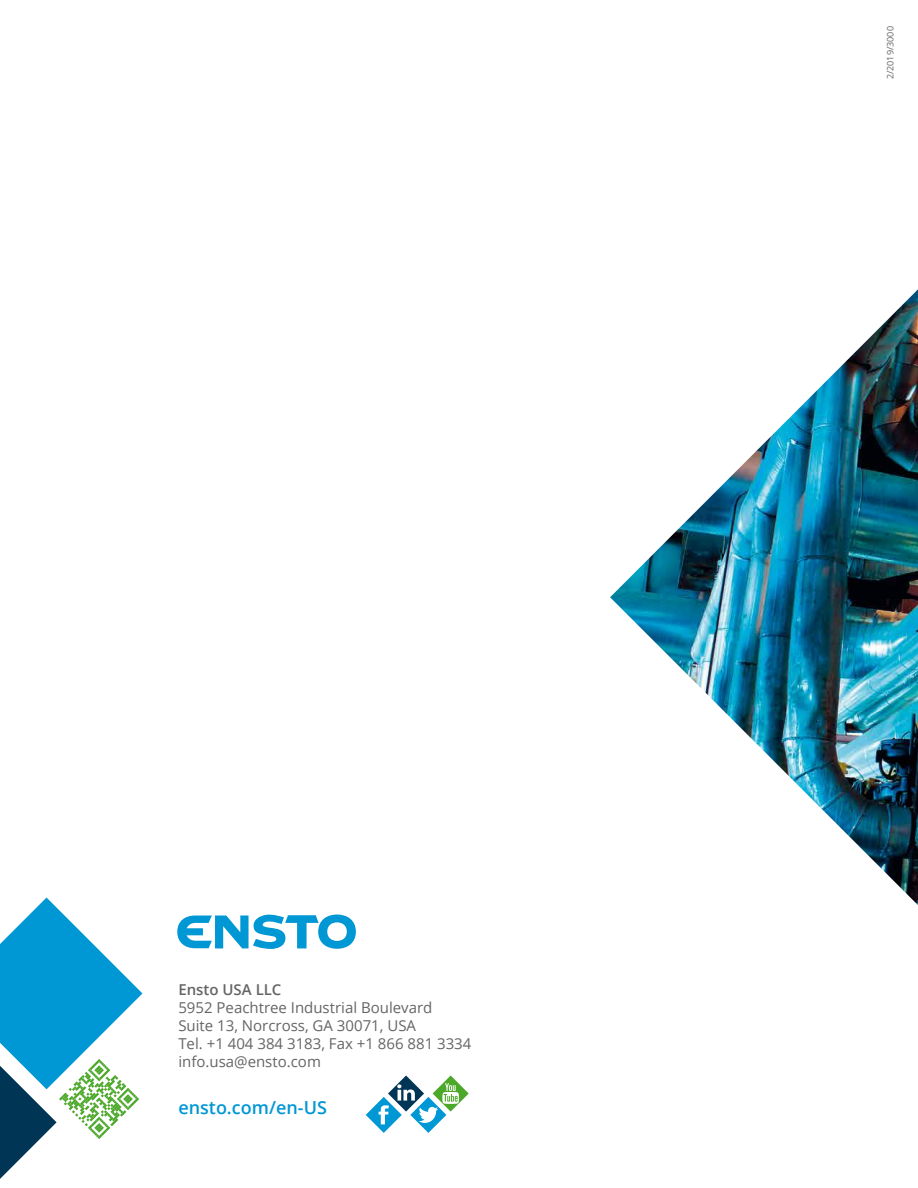
<style>
.page{position:relative;width:918px;height:1188px;background:#fff}
.page>*{position:absolute;margin:0;border:0;box-sizing:border-box;transform-origin:0 0}
.t1{font:600 18px "Open Sans";color:#0097d5}
.t2{font:15px/18px "Open Sans";color:#646567}
.t3{font:600 15px "Open Sans";color:#646567}
.t4{font:9px "Open Sans";color:#646567}
</style>
<div class="page">
<img style="left:610px;top:289px;width:308px;height:616px">
<svg style="left:0;top:898px;width:142px;height:281px"></svg>
<svg style="left:366px;top:1075px;width:103px;height:58px"></svg>
<svg style="left:177px;top:914px;width:179px;height:35px"></svg>
<p class="t3" style="left:178px;top:979px;width:105px">Ensto USA LLC</p>
<p class="t2" style="left:178px;top:998px;width:295px">5952 Peachtree Industrial Boulevard<br>Suite 13, Norcross, GA 30071, USA<br>Tel. +1 404 384 3183, Fax +1 866 881 3334 info.usa@ensto.com</p>
<p class="t1" style="left:178px;top:1096px;width:150px">ensto.com/en-US</p>
<p class="t4" style="left:884px;top:79px;width:54px;rotate:-90deg">2/2019/3000</p>
</div>
